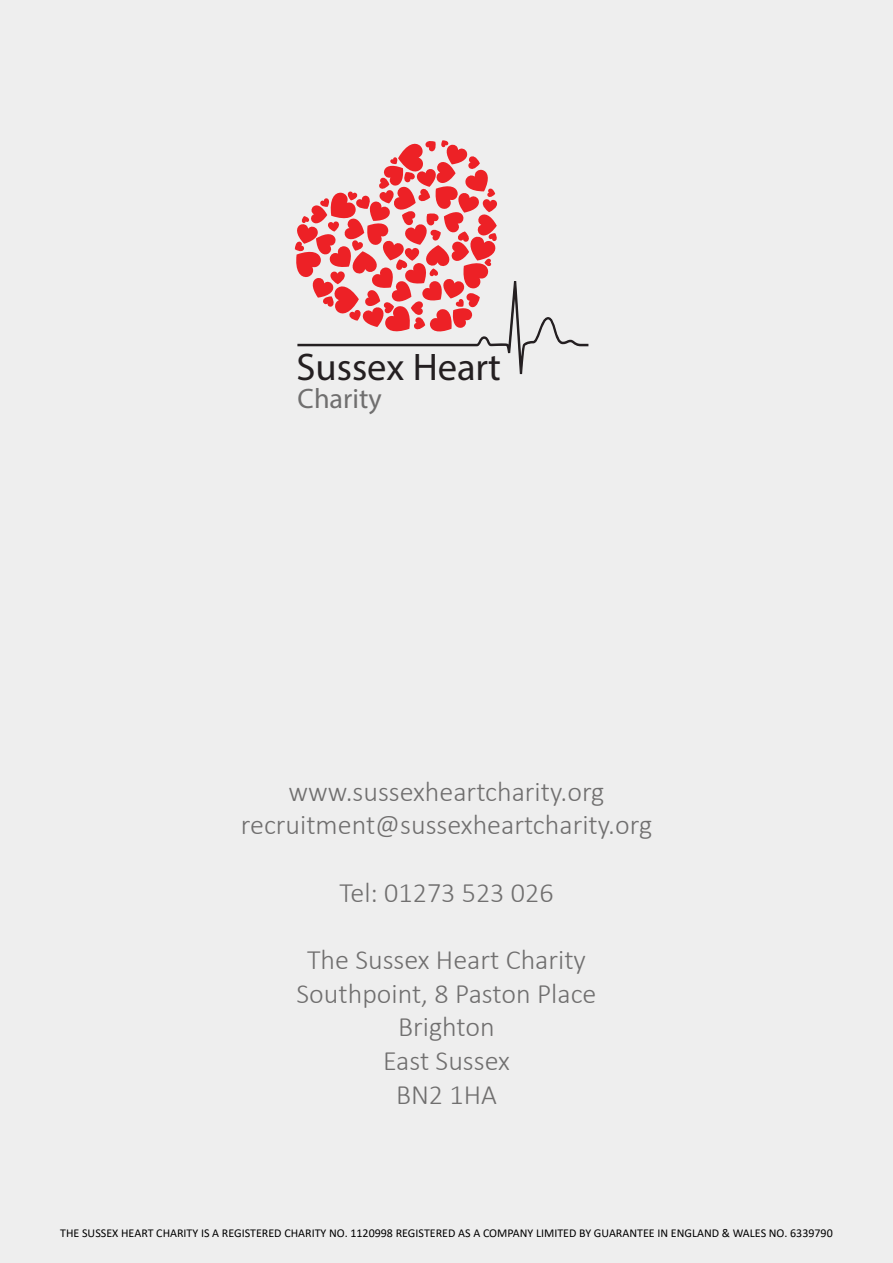
<style>
.page{position:relative;width:893px;height:1263px;background:#eee}
.page>*{position:absolute;margin:0;border:0;box-sizing:border-box;transform-origin:0 0}
.t1{font:38.55px "Myriad Pro";color:#241f21}
.t2{font:28.2px "Myriad Pro";color:#706f6f}
.t3{font:300 28.05px/33.8px "Calibri";color:#706f6f;text-align:center}
.t4{font:12px "Calibri";color:#000}
</style>
<div class="page">
<svg style="left:295px;top:140px;width:294px;height:235px"></svg>
<h1 class="t1" style="left:296px;top:343px;width:206px">Sussex Heart</h1>
<p class="t2" style="left:298px;top:381px;width:85px">Charity</p>
<p class="t3" style="left:241px;top:774px;width:413px">www.sussexheartcharity.org recruitment@sussexheartcharity.org</p>
<p class="t3" style="left:339px;top:875px;width:216px">Tel: 01273 523 026</p>
<p class="t3" style="left:297px;top:942px;width:301px">The Sussex Heart Charity<br>Southpoint, 8 Paston Place<br>Brighton<br>East Sussex<br>BN2 1HA</p>
<p class="t4" style="left:60px;top:1225px;width:774px">THE SUSSEX HEART CHARITY IS A REGISTERED CHARITY NO. 1120998 REGISTERED AS A COMPANY LIMITED BY GUARANTEE IN ENGLAND &amp; WALES NO. 6339790</p>
</div>
